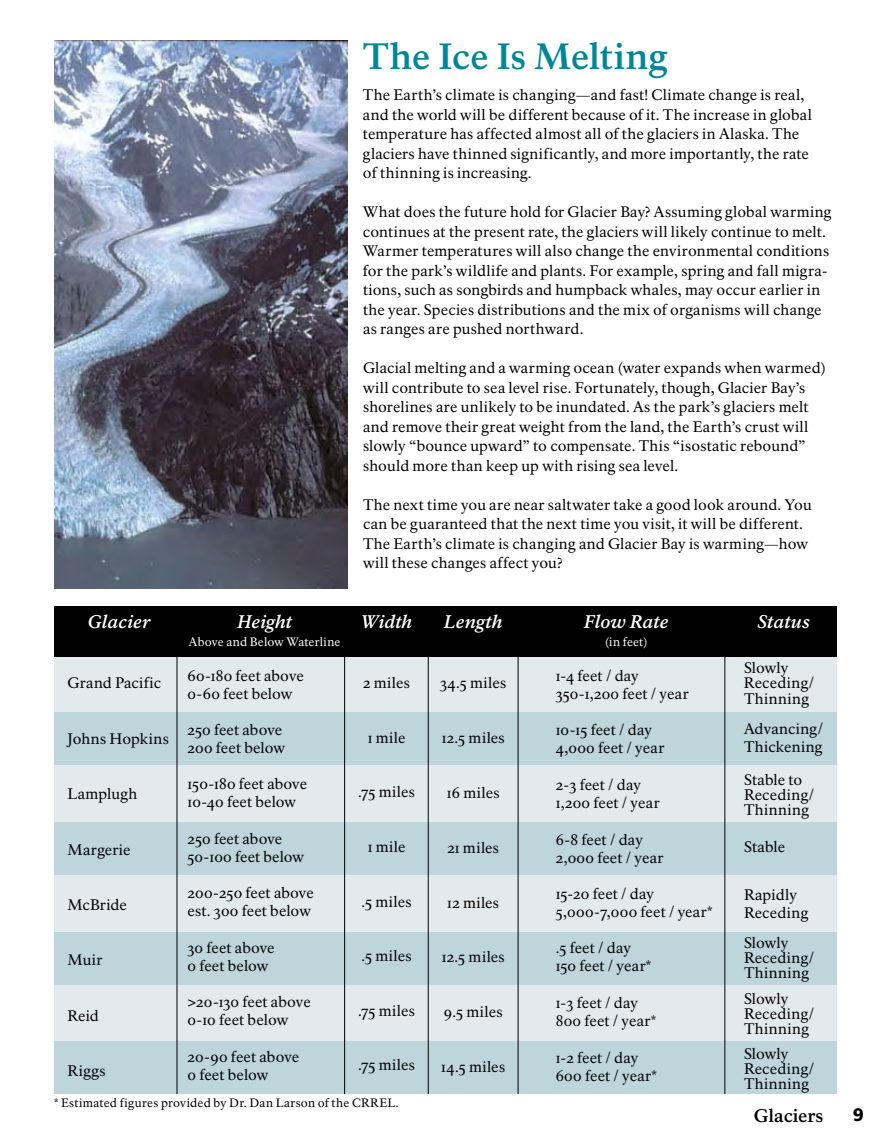
<style>
.page{position:relative;width:891px;height:1148px;background:#fff}
.page>*{position:absolute;margin:0;border:0;box-sizing:border-box;transform-origin:0 0}
.t1{font:700 36px "NPS Rawlinson";letter-spacing:-.005em;color:#008797}
.t2{font:italic 700 18px "NPS Rawlinson";letter-spacing:.005em;color:#fff}
.t3{font:700 18px "NPS Rawlinson";letter-spacing:-.005em;color:#000}
.t4{font:15px/19.5px "NPS Rawlinson";letter-spacing:.01em;color:#000}
.t5{font:12px "NPS Rawlinson";letter-spacing:.02em;color:#000}
.t6{font:12px "NPS Rawlinson";letter-spacing:.015em;color:#fff}
</style>
<div class="page">
<img style="left:54px;top:40px;width:294px;height:548px">
<div style="left:54px;top:655px;width:783px;height:439px;background:#e2eaee"></div>
<div style="left:54px;top:606px;width:783px;height:50px;background:#000"></div>
<div style="left:54px;top:1041px;width:783px;height:53px;background:#bdd5db"></div>
<div style="left:54px;top:932px;width:783px;height:52px;background:#bdd5db"></div>
<div style="left:54px;top:822px;width:783px;height:52px;background:#bdd5db"></div>
<div style="left:54px;top:712px;width:783px;height:53px;background:#bdd5db"></div>
<hr style="left:177px;top:616px;width:1px;height:478px;background:#000">
<hr style="left:344px;top:616px;width:1px;height:478px;background:#000">
<hr style="left:428px;top:616px;width:1px;height:478px;background:#000">
<hr style="left:518px;top:616px;width:1px;height:478px;background:#000">
<hr style="left:724px;top:616px;width:1px;height:478px;background:#000">
<h1 class="t1" style="left:363px;top:34px;width:306px">The Ice Is Melting</h1>
<p class="t4" style="left:363px;top:85px;width:451px">The Earth’s climate is changing—and fast! Climate change is real, and the world will be different because of it. The increase in global temperature has affected almost all of the glaciers in Alaska. The glaciers have thinned significantly, and more importantly, the rate of thinning is increasing.</p>
<p class="t4" style="left:363px;top:202px;width:470px">What does the future hold for Glacier Bay? Assuming global warming continues at the present rate, the glaciers will likely continue to melt.<br>Warmer temperatures will also change the environmental conditions for the park’s wildlife and plants. For example, spring and fall migra&shy;tions, such as songbirds and humpback whales, may occur earlier in the year. Species distributions and the mix of organisms will change as ranges are pushed northward.</p>
<p class="t4" style="left:363px;top:358px;width:464px">Glacial melting and a warming ocean (water expands when warmed) will contribute to sea level rise. Fortunately, though, Glacier Bay’s shorelines are unlikely to be inundated. As the park’s glaciers melt and remove their great weight from the land, the Earth’s crust will slowly “bounce upward” to compensate. This “isostatic rebound” should more than keep up with rising sea level.</p>
<p class="t4" style="left:363px;top:495px;width:450px">The next time you are near saltwater take a good look around. You can be guaranteed that the next time you visit, it will be different.<br>The Earth’s climate is changing and Glacier Bay is warming—how will these changes affect you?</p>
<p class="t2" style="left:88px;top:611px;width:65px">Glacier</p>
<p class="t4" style="left:68px;top:673px;width:95px">Grand Pacific</p>
<p class="t4" style="left:68px;top:729px;width:103px">Johns Hopkins</p>
<p class="t4" style="left:68px;top:784px;width:71px">Lamplugh</p>
<p class="t4" style="left:68px;top:839px;width:65px">Margerie</p>
<p class="t4" style="left:68px;top:895px;width:61px">McBride</p>
<p class="t4" style="left:68px;top:950px;width:37px">Muir</p>
<p class="t4" style="left:68px;top:1005px;width:33px">Reid</p>
<p class="t4" style="left:68px;top:1061px;width:40px">Riggs</p>
<p class="t2" style="left:237px;top:611px;width:56px">Height</p>
<p class="t6" style="left:189px;top:635px;width:153px">Above and Below Waterline</p>
<p class="t4" style="left:188px;top:667px;width:118px;line-height:18px">60-180 feet above<br>0-60 feet below</p>
<p class="t4" style="left:188px;top:721px;width:99px;line-height:18px">250 feet above<br>200 feet below</p>
<p class="t4" style="left:188px;top:775px;width:121px;line-height:18px">150-180 feet above<br>10-40 feet below</p>
<p class="t4" style="left:188px;top:829px;width:118px;line-height:18px">250 feet above<br>50-100 feet below</p>
<p class="t4" style="left:188px;top:883px;width:128px;line-height:18px">200-250 feet above est. 300 feet below</p>
<p class="t4" style="left:188px;top:938px;width:89px;line-height:18px">30 feet above<br>0 feet below</p>
<p class="t4" style="left:188px;top:993px;width:125px;line-height:18px">&gt;20-130 feet above<br>0-10 feet below</p>
<p class="t4" style="left:188px;top:1048px;width:113px;line-height:18px">20-90 feet above<br>0 feet below</p>
<p class="t2" style="left:361px;top:611px;width:53px">Width</p>
<p class="t4" style="left:363px;top:673px;width:48px">2 miles</p>
<p class="t4" style="left:368px;top:728px;width:39px">1 mile</p>
<p class="t4" style="left:358px;top:782px;width:58px">.75 miles</p>
<p class="t4" style="left:368px;top:837px;width:39px">1 mile</p>
<p class="t4" style="left:362px;top:892px;width:52px">.5 miles</p>
<p class="t4" style="left:362px;top:946px;width:52px">.5 miles</p>
<p class="t4" style="left:358px;top:1000px;width:58px">.75 miles</p>
<p class="t4" style="left:358px;top:1055px;width:58px">.75 miles</p>
<p class="t2" style="left:444px;top:611px;width:60px">Length</p>
<p class="t4" style="left:440px;top:673px;width:68px">34.5 miles</p>
<p class="t4" style="left:442px;top:728px;width:65px">12.5 miles</p>
<p class="t4" style="left:447px;top:783px;width:54px">16 miles</p>
<p class="t4" style="left:447px;top:838px;width:53px">21 miles</p>
<p class="t4" style="left:447px;top:892px;width:53px">12 miles</p>
<p class="t4" style="left:442px;top:947px;width:65px">12.5 miles</p>
<p class="t4" style="left:444px;top:1002px;width:60px">9.5 miles</p>
<p class="t4" style="left:441px;top:1057px;width:65px">14.5 miles</p>
<p class="t2" style="left:584px;top:611px;width:86px">Flow Rate</p>
<p class="t6" style="left:605px;top:635px;width:44px">(in feet)</p>
<p class="t4" style="left:556px;top:667px;width:135px;line-height:18px">1-4 feet / day<br>350-1,200 feet / year</p>
<p class="t4" style="left:556px;top:721px;width:110px;line-height:18px">10-15 feet / day<br>4,000 feet / year</p>
<p class="t4" style="left:556px;top:775px;width:106px;line-height:18px">2-3 feet / day<br>1,200 feet / year</p>
<p class="t4" style="left:556px;top:830px;width:109px;line-height:18px">6-8 feet / day<br>2,000 feet / year</p>
<p class="t4" style="left:556px;top:884px;width:158px;line-height:18px">15-20 feet / day<br>5,000-7,000 feet / year*</p>
<p class="t4" style="left:556px;top:939px;width:97px;line-height:18px">.5 feet / day<br>150 feet / year*</p>
<p class="t4" style="left:556px;top:994px;width:102px;line-height:18px">1-3 feet / day<br>800 feet / year*</p>
<p class="t4" style="left:556px;top:1048px;width:103px;line-height:18px">1-2 feet / day<br>600 feet / year*</p>
<p class="t2" style="left:757px;top:611px;width:54px">Status</p>
<p class="t4" style="left:744px;top:661px;width:72px;line-height:15px">Slowly<br>Receding/<br>Thinning</p>
<p class="t4" style="left:744px;top:719px;width:81px;line-height:18px">Advancing/<br>Thickening</p>
<p class="t4" style="left:744px;top:772px;width:72px;line-height:15px">Stable to<br>Receding/<br>Thinning</p>
<p class="t4" style="left:744px;top:837px;width:43px">Stable</p>
<p class="t4" style="left:744px;top:886px;width:66px;line-height:18px">Rapidly<br>Receding</p>
<p class="t4" style="left:744px;top:935px;width:72px;line-height:15px">Slowly<br>Receding/<br>Thinning</p>
<p class="t4" style="left:744px;top:991px;width:72px;line-height:15px">Slowly<br>Receding/<br>Thinning</p>
<p class="t4" style="left:744px;top:1046px;width:72px;line-height:15px">Slowly<br>Receding/<br>Thinning</p>
<p class="t5" style="left:54px;top:1095px;width:346px">* Estimated figures provided by Dr. Dan Larson of the CRREL.</p>
<p class="t3" style="left:754px;top:1104px;width:71px">Glaciers</p>
</div>
